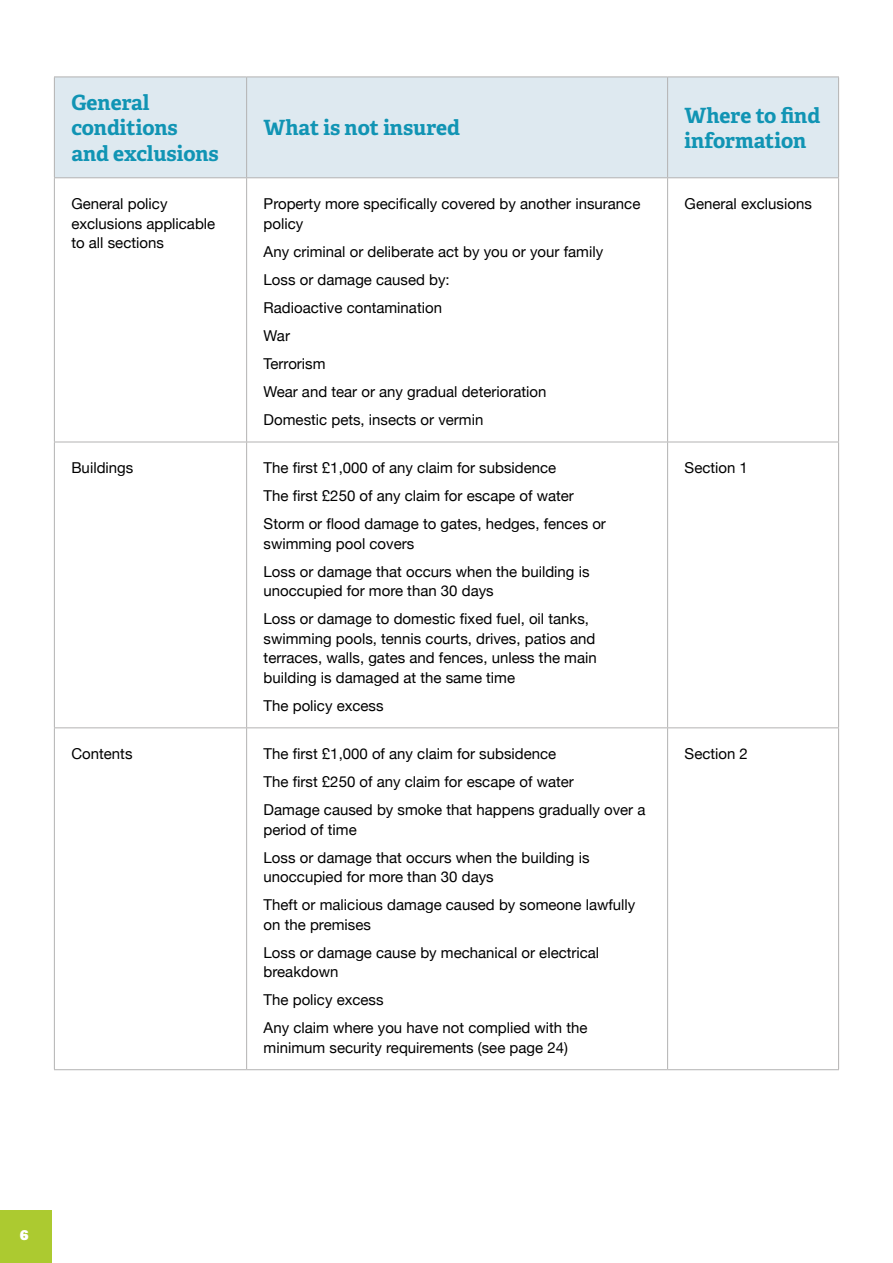
<style>
.page{position:relative;width:893px;height:1263px;background:#fff}
.page>*{position:absolute;margin:0;border:0;box-sizing:border-box;transform-origin:0 0}
.t1{font:700 21px/25.5px "Adelle";color:#1194b4}
.t2{font:15px/28px "Helvetica Neue";color:#000}
.t3{font:800 15px "Adelle";color:#fff}
</style>
<div class="page">
<div style="left:0;top:1211px;width:51px;height:52px;background:#acca30"></div>
<div style="left:55px;top:78px;width:783px;height:99px;background:#dee9f0"></div>
<hr style="left:54px;top:77px;width:193px;height:1px;background:#b3b2b2">
<hr style="left:54px;top:77px;width:1px;height:100px;background:#b3b2b2">
<hr style="left:247px;top:77px;width:421px;height:1px;background:#b3b2b2">
<hr style="left:246px;top:77px;width:1px;height:100px;background:#b3b2b2">
<hr style="left:668px;top:77px;width:171px;height:1px;background:#b3b2b2">
<hr style="left:667px;top:77px;width:1px;height:100px;background:#b3b2b2">
<hr style="left:838px;top:77px;width:1px;height:100px;background:#b3b2b2">
<hr style="left:54px;top:177px;width:193px;height:1px;background:#b3b2b2">
<hr style="left:54px;top:178px;width:1px;height:264px;background:#b3b2b2">
<hr style="left:247px;top:177px;width:421px;height:1px;background:#b3b2b2">
<hr style="left:246px;top:178px;width:1px;height:264px;background:#b3b2b2">
<hr style="left:668px;top:177px;width:171px;height:1px;background:#b3b2b2">
<hr style="left:667px;top:178px;width:1px;height:264px;background:#b3b2b2">
<hr style="left:838px;top:178px;width:1px;height:264px;background:#b3b2b2">
<hr style="left:54px;top:442px;width:1px;height:285px;background:#b3b2b2">
<hr style="left:246px;top:442px;width:1px;height:285px;background:#b3b2b2">
<hr style="left:667px;top:442px;width:1px;height:285px;background:#b3b2b2">
<hr style="left:838px;top:442px;width:1px;height:285px;background:#b3b2b2">
<hr style="left:54px;top:728px;width:1px;height:341px;background:#b3b2b2">
<hr style="left:246px;top:728px;width:1px;height:341px;background:#b3b2b2">
<hr style="left:667px;top:728px;width:1px;height:341px;background:#b3b2b2">
<hr style="left:838px;top:728px;width:1px;height:341px;background:#b3b2b2">
<hr style="left:54px;top:442px;width:193px;height:1px;background:#b3b2b2">
<hr style="left:54px;top:727px;width:193px;height:1px;background:#b3b2b2">
<hr style="left:54px;top:1069px;width:193px;height:1px;background:#b3b2b2">
<hr style="left:247px;top:442px;width:421px;height:1px;background:#b3b2b2">
<hr style="left:668px;top:442px;width:171px;height:1px;background:#b3b2b2">
<hr style="left:247px;top:727px;width:421px;height:1px;background:#b3b2b2">
<hr style="left:668px;top:727px;width:171px;height:1px;background:#b3b2b2">
<hr style="left:247px;top:1069px;width:421px;height:1px;background:#b3b2b2">
<hr style="left:668px;top:1069px;width:171px;height:1px;background:#b3b2b2">
<h1 class="t1" style="left:71px;top:90px;width:149px">General conditions and exclusions</h1>
<h1 class="t1" style="left:264px;top:115px;width:198px">What is not insured</h1>
<p class="t2" style="left:71px;top:195px;width:145px;line-height:19.5px">General policy exclusions applicable to all sections</p>
<p class="t2" style="left:264px;top:195px;width:378px;line-height:19.5px">Property more specifically covered by another insurance policy</p>
<p class="t2" style="left:264px;top:238px;width:341px">Any criminal or deliberate act by you or your family<br>Loss or damage caused by:<br>Radioactive contamination<br>War<br>Terrorism<br>Wear and tear or any gradual deterioration<br>Domestic pets, insects or vermin</p>
<p class="t2" style="left:71px;top:455px;width:63px">Buildings</p>
<p class="t2" style="left:264px;top:455px;width:344px">The first £1,000 of any claim for subsidence<br>The first £250 of any claim for escape of water<br>Storm or flood damage to gates, hedges, fences or</p>
<p class="t2" style="left:264px;top:530px;width:327px">swimming pool covers<br>Loss or damage that occurs when the building is</p>
<p class="t2" style="left:264px;top:578px;width:327px">unoccupied for more than 30 days<br>Loss or damage to domestic fixed fuel, oil tanks,</p>
<p class="t2" style="left:264px;top:630px;width:335px;line-height:19.5px;text-align:justify">swimming pools, tennis courts, drives, patios and terraces, walls, gates and fences, unless the main building is damaged at the same time</p>
<p class="t2" style="left:264px;top:692px;width:121px">The policy excess</p>
<p class="t2" style="left:71px;top:741px;width:63px">Contents</p>
<p class="t2" style="left:264px;top:741px;width:383px">The first £1,000 of any claim for subsidence<br>The first £250 of any claim for escape of water<br>Damage caused by smoke that happens gradually over a</p>
<p class="t2" style="left:264px;top:816px;width:327px">period of time<br>Loss or damage that occurs when the building is</p>
<p class="t2" style="left:264px;top:864px;width:373px">unoccupied for more than 30 days<br>Theft or malicious damage caused by someone lawfully</p>
<p class="t2" style="left:264px;top:911px;width:337px">on the premises<br>Loss or damage cause by mechanical or electrical</p>
<p class="t2" style="left:264px;top:959px;width:325px">breakdown<br>The policy excess<br>Any claim where you have not complied with the</p>
<p class="t2" style="left:264px;top:1034px;width:306px">minimum security requirements (see page 24)</p>
<h1 class="t1" style="left:685px;top:102px;width:137px">Where to find information</h1>
<p class="t2" style="left:685px;top:191px;width:129px">General exclusions</p>
<p class="t2" style="left:685px;top:455px;width:65px">Section 1</p>
<p class="t2" style="left:685px;top:741px;width:65px">Section 2</p>
<p class="t3" style="left:20px;top:1225px;width:10px">6</p>
</div>
